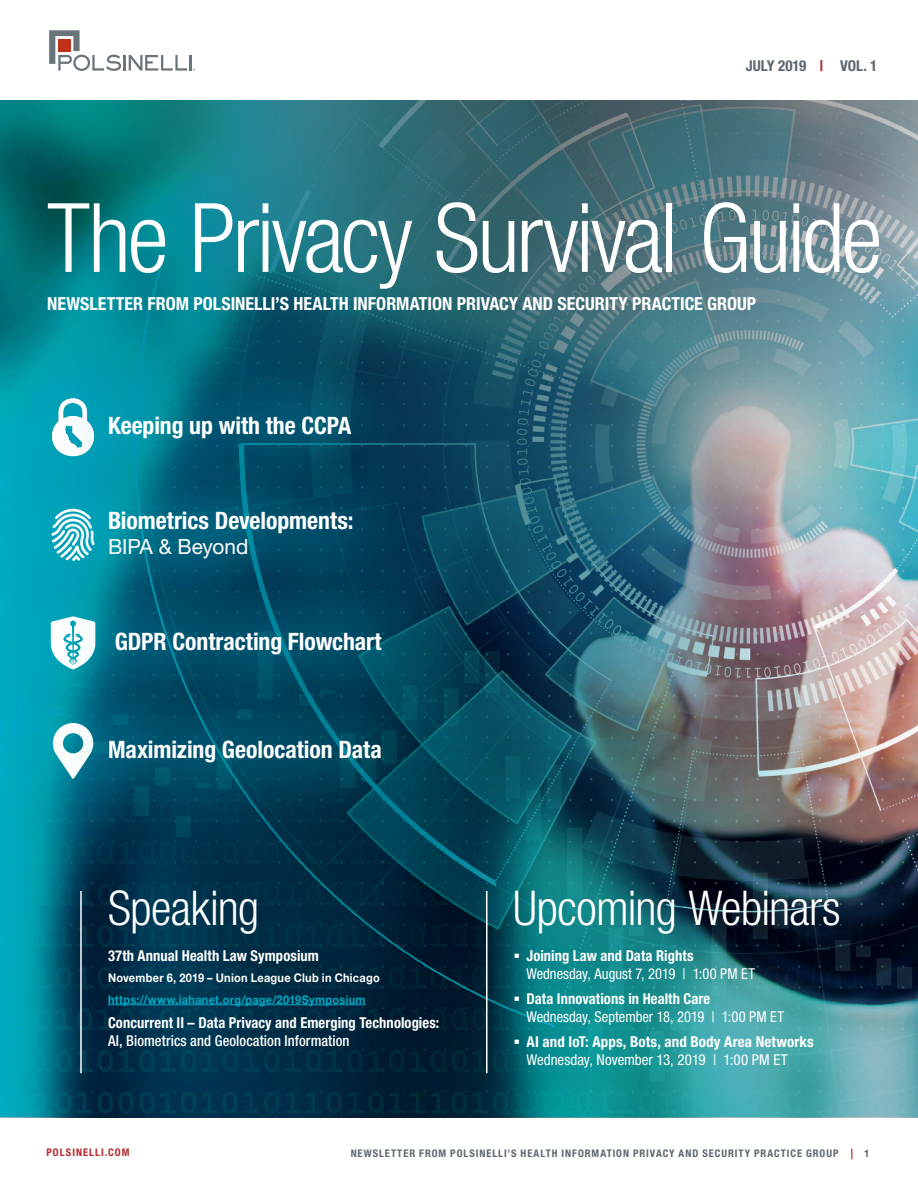
<style>
.page{position:relative;width:918px;height:1188px;background:#fff}
.page>*{position:absolute;margin:0;border:0;box-sizing:border-box;transform-origin:0 0}
.t1{font:300 condensed 96px "Helvetica Neue LT Std";letter-spacing:-.03em;color:#fff}
.white_bullets{font:300 condensed 48px "Helvetica Neue LT Std";letter-spacing:-.015em;color:#fff}
.white_bullets-2{font:700 condensed 24px "Helvetica Neue LT Std";letter-spacing:-.005em;color:#fff}
.white_bullets-3{font:21px "Helvetica Neue LT Std";letter-spacing:-.005em;color:#fff}
.Paragraph_Style_1{font:700 condensed 18px "Helvetica Neue LT Std";color:#fff}
.white_bullets-4{font:700 condensed 15px/18px "Helvetica Neue LT Std";letter-spacing:.005em;color:#fff}
.white_bullets-5{font:condensed 15px "Helvetica Neue LT Std";color:#fff}
.Paragraph_Style_1-2{font:700 condensed 15px "Helvetica Neue LT Std";color:#5b6670}
.white_bullets-6{font:700 12px "Helvetica Neue LT Std";letter-spacing:.025em;color:#00abc8;scale:.92 1}
.white_bullets-7{font:700 12px "Helvetica Neue LT Std";letter-spacing:.02em;color:#fff;scale:.92 1}
.t2{font:700 condensed 10.5px "Helvetica Neue LT Std";letter-spacing:.09em;color:#5b6670}
.t3{font:700 condensed 10.5px "Helvetica Neue LT Std";letter-spacing:.1em;color:#b2282e}
.s1{color:#b02a2f}
.s2{font-weight:500}
.s3{font-stretch:normal;color:#b2282e}
.s4{font-stretch:normal}
</style>
<div class="page">
<svg style="left:49px;top:30px;width:138px;height:41px"></svg>
<hr style="left:189px;top:55px;width:3px;height:16px;background:#6a747b">
<img style="left:0;top:100px;width:918px;height:1018px">
<svg style="left:0;top:342px;width:151px;height:110px;background:#009dad"></svg>
<img style="left:47px;top:396px;width:5px;height:56px">
<svg style="left:52px;top:358px;width:354px;height:97px;background:#0b6b82"></svg>
<div style="left:0;top:452px;width:151px;height:165px;background:#00a4bd"></div>
<svg style="left:51px;top:455px;width:355px;height:118px;background:#06627c"></svg>
<svg style="left:0;top:560px;width:153px;height:106px"></svg>
<svg style="left:51px;top:616px;width:8px;height:50px"></svg>
<svg style="left:59px;top:573px;width:378px;height:138px;background:#085871"></svg>
<svg style="left:0;top:666px;width:150px;height:166px;background:#0093aa"></svg>
<svg style="left:52px;top:683px;width:384px;height:136px;background:#055068"></svg>
<hr style="left:108px;top:1004px;width:258px;height:1px;background:#00abc8">
<hr style="left:80px;top:891px;width:2px;height:182px;background:#fff">
<hr style="left:486px;top:891px;width:2px;height:182px;background:#fff">
<svg style="left:515px;top:954px;width:4px;height:4px"></svg>
<svg style="left:515px;top:997px;width:4px;height:4px"></svg>
<svg style="left:515px;top:1039px;width:4px;height:5px"></svg>
<p class="Paragraph_Style_1-2" style="left:746px;top:57px;width:133px">JULY 2019 <span class="s1">|</span> VOL. 1</p>
<p class="t1" style="left:47px;top:183px;width:837px">The Privacy Survival Guide</p>
<p class="Paragraph_Style_1" style="left:47px;top:292px;width:711px">NEWSLETTER FROM POLSINELLI’S HEALTH INFORMATION PRIVACY AND SECURITY PRACTICE GROUP</p>
<p class="white_bullets-2" style="left:108px;top:411px;width:245px">Keeping up with the CCPA</p>
<p class="white_bullets-2" style="left:108px;top:506px;width:247px">Biometrics Developments:</p>
<p class="white_bullets-3" style="left:108px;top:534px;width:142px">BIPA &amp; Beyond</p>
<p class="white_bullets-2" style="left:115px;top:627px;width:268px">GDPR Contracting Flowchart</p>
<p class="white_bullets-2" style="left:108px;top:735px;width:275px">Maximizing Geolocation Data</p>
<p class="white_bullets" style="left:108px;top:881px;width:153px">Speaking</p>
<p class="white_bullets-4" style="left:108px;top:947px;width:212px">37th Annual Health Law Symposium</p>
<p class="white_bullets-7" style="left:108px;top:971px;width:297px">November 6, 2019 – Union League Club in Chicago</p>
<p class="white_bullets-6" style="left:108px;top:992px;width:281px">https://www.iahanet.org/page/2019Symposium</p>
<p class="white_bullets-4" style="left:108px;top:1014px;width:333px">Concurrent II – Data Privacy and Emerging Technologies:<br><span class="s2">AI, Biometrics and Geolocation Information</span></p>
<p class="white_bullets" style="left:513px;top:881px;width:329px">Upcoming Webinars</p>
<p class="white_bullets-4" style="left:526px;top:947px;width:169px">Joining Law and Data Rights</p>
<p class="white_bullets-5" style="left:526px;top:965px;width:230px">Wednesday, August 7, 2019 | 1:00 PM ET</p>
<p class="white_bullets-4" style="left:526px;top:989px;width:185px">Data Innovations in Health Care</p>
<p class="white_bullets-5" style="left:526px;top:1008px;width:259px">Wednesday, September 18, 2019 | 1:00 PM ET</p>
<p class="white_bullets-4" style="left:526px;top:1032px;width:289px">AI and IoT: Apps, Bots, and Body Area Networks</p>
<p class="white_bullets-5" style="left:526px;top:1051px;width:263px">Wednesday, November 13, 2019 | 1:00 PM ET</p>
<p class="t3" style="left:46px;top:1146px;width:85px">POLSINELLI.COM</p>
<p class="t2" style="left:351px;top:1147px;width:520px">NEWSLETTER FROM POLSINELLI’S HEALTH INFORMATION PRIVACY AND SECURITY PRACTICE GROUP <span class="s3">|</span> <span class="s4">1</span></p>
</div>
